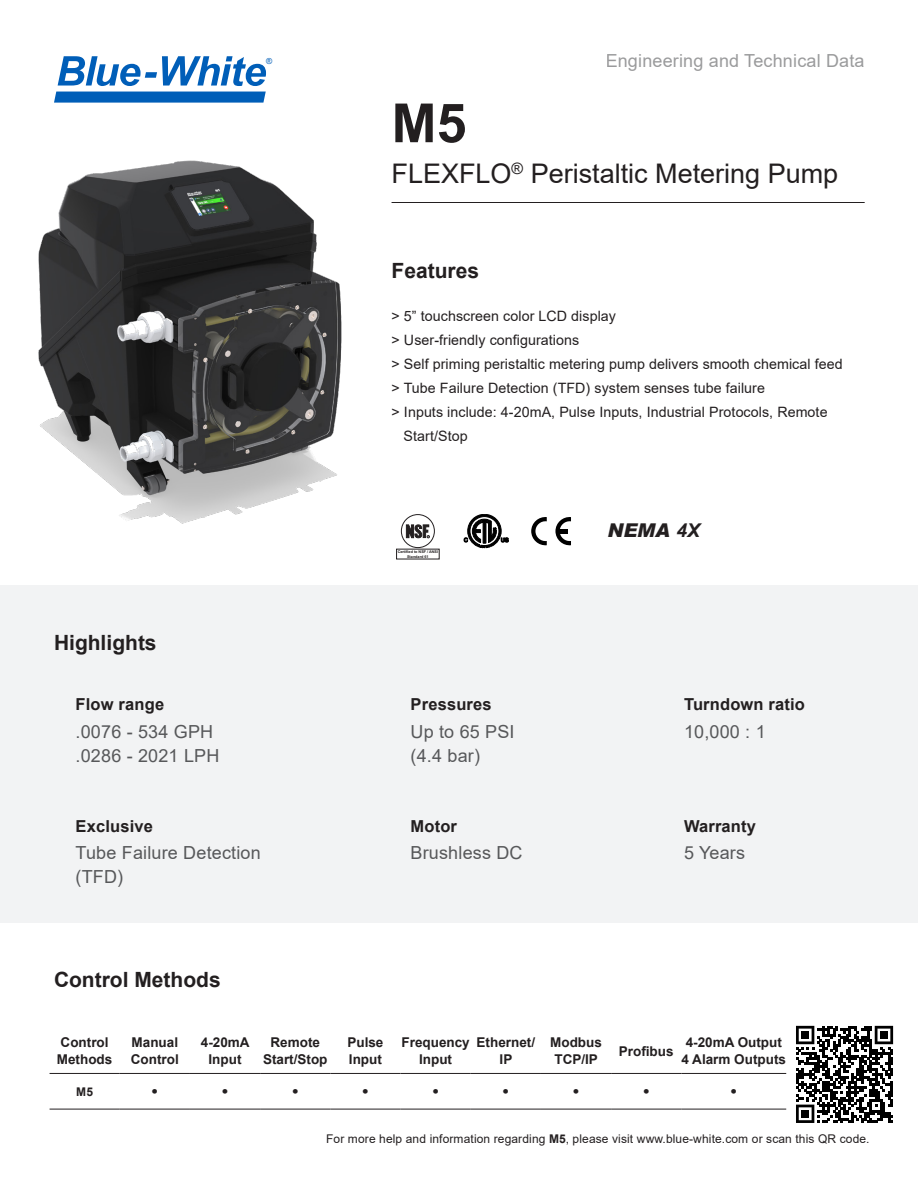
<style>
.page{position:relative;width:918px;height:1188px;background:#fff}
.page>*{position:absolute;margin:0;border:0;box-sizing:border-box;transform-origin:0 0}
.t1{font:700 54px "Arial";color:#231f20}
.t2{font:27px "Arial";color:#231f20}
.t3{font:700 21px "Arial";color:#231f20}
.t4{font:italic 900 19.05px "Arial";color:#231f20}
.t5{font:18px/24px "Arial";letter-spacing:.01em;color:#57585a}
.t6{font:700 16.5px "Arial";letter-spacing:.01em;color:#231f20}
.t7{font:14.25px "Arial";letter-spacing:.005em;color:#231f20}
.t8{font:700 13.5px/16.2px "Arial";color:#231f20;text-align:center}
.t9{font:12px "Arial";letter-spacing:.01em;color:#231f20}
.t10{font:700 12px "Arial";color:#231f20}
.t11{font:8.25px "Arial";color:#005eb8}
.t12{font:700 3.75px/4.2px "Arial";color:#231f20;text-align:center}
.s1{font-weight:700}
</style>
<div class="page">
<img style="left:38px;top:160px;width:354px;height:364px">
<div style="left:0;top:585px;width:918px;height:338px;background:#f2f3f4"></div>
<svg style="left:58px;top:56px;width:208px;height:30px"></svg>
<svg style="left:54px;top:92px;width:212px;height:11px"></svg>
<div style="left:401px;top:514px;width:34px;height:34px;border:1px solid #231f20;border-radius:50%"></div>
<svg style="left:406px;top:524px;width:24px;height:14px"></svg>
<hr style="left:50px;top:1073px;width:70px;height:1px;background:#231f20">
<hr style="left:120px;top:1073px;width:70px;height:1px;background:#231f20">
<hr style="left:190px;top:1073px;width:70px;height:1px;background:#231f20">
<hr style="left:260px;top:1073px;width:70px;height:1px;background:#231f20">
<hr style="left:330px;top:1073px;width:71px;height:1px;background:#231f20">
<hr style="left:401px;top:1073px;width:70px;height:1px;background:#231f20">
<hr style="left:471px;top:1073px;width:70px;height:1px;background:#231f20">
<hr style="left:541px;top:1073px;width:70px;height:1px;background:#231f20">
<hr style="left:611px;top:1073px;width:70px;height:1px;background:#231f20">
<hr style="left:681px;top:1073px;width:105px;height:1px;background:#231f20">
<hr style="left:50px;top:1109px;width:70px;height:1px;background:#231f20">
<hr style="left:120px;top:1109px;width:70px;height:1px;background:#231f20">
<hr style="left:190px;top:1109px;width:70px;height:1px;background:#231f20">
<hr style="left:260px;top:1109px;width:70px;height:1px;background:#231f20">
<hr style="left:330px;top:1109px;width:71px;height:1px;background:#231f20">
<hr style="left:401px;top:1109px;width:70px;height:1px;background:#231f20">
<hr style="left:471px;top:1109px;width:70px;height:1px;background:#231f20">
<hr style="left:541px;top:1109px;width:70px;height:1px;background:#231f20">
<hr style="left:611px;top:1109px;width:70px;height:1px;background:#231f20">
<hr style="left:681px;top:1109px;width:105px;height:1px;background:#231f20">
<hr style="left:392px;top:202px;width:473px;height:1px;background:#231f20">
<svg style="left:796px;top:1026px;width:97px;height:97px"></svg>
<div style="left:801px;top:1031px;width:8px;height:8px;background:#000"></div>
<div style="left:880px;top:1031px;width:8px;height:8px;background:#000"></div>
<div style="left:801px;top:1110px;width:8px;height:8px;background:#000"></div>
<svg style="left:531px;top:517px;width:16px;height:29px"></svg>
<svg style="left:555px;top:517px;width:16px;height:29px"></svg>
<svg style="left:464px;top:514px;width:45px;height:34px"></svg>
<p class="t11" style="left:266px;top:56px;width:8px">®</p>
<p class="t3" style="left:54px;top:628px;width:104px">Highlights</p>
<p class="t6" style="left:76px;top:693px;width:90px">Flow range</p>
<p class="t5" style="left:76px;top:720px;width:139px">.0076 - 534 GPH</p>
<p class="t5" style="left:76px;top:744px;width:145px">.0286 - 2021 LPH</p>
<p class="t1" style="left:392px;top:85px;width:77px">M5</p>
<p class="t5" style="left:606px;top:49px;width:261px">Engineering and Technical Data</p>
<p class="t2" style="left:392px;top:155px;width:448px">FLEXFLO<sup>®</sup> Peristaltic Metering Pump</p>
<p class="t3" style="left:392px;top:256px;width:89px">Features</p>
<p class="t7" style="left:392px;top:307px;width:226px">&gt; 5” touchscreen color LCD display</p>
<p class="t7" style="left:392px;top:331px;width:189px">&gt; User-friendly configurations</p>
<p class="t7" style="left:392px;top:355px;width:453px">&gt; Self priming peristaltic metering pump delivers smooth chemical feed</p>
<p class="t7" style="left:392px;top:379px;width:375px">&gt; Tube Failure Detection (TFD) system senses tube failure</p>
<p class="t7" style="left:392px;top:403px;width:438px">&gt; Inputs include: 4-20mA, Pulse Inputs, Industrial Protocols, Remote</p>
<p class="t7" style="left:404px;top:427px;width:66px">Start/Stop</p>
<p class="t12" style="left:398px;top:550px;width:42px">Certified to NSF / ANSI<br>Standard 61</p>
<p class="t6" style="left:411px;top:693px;width:83px">Pressures</p>
<p class="t5" style="left:411px;top:720px;width:106px">Up to 65 PSI</p>
<p class="t5" style="left:411px;top:744px;width:71px">(4.4 bar)</p>
<p class="t4" style="left:608px;top:519px;width:94px">NEMA <span class="s1">4X</span></p>
<p class="t6" style="left:684px;top:693px;width:123px">Turndown ratio</p>
<p class="t5" style="left:684px;top:720px;width:83px">10,000 : 1</p>
<p class="t6" style="left:76px;top:814px;width:79px">Exclusive</p>
<p class="t6" style="left:411px;top:814px;width:48px">Motor</p>
<p class="t5" style="left:411px;top:840px;width:113px">Brushless DC</p>
<p class="t6" style="left:684px;top:814px;width:74px">Warranty</p>
<p class="t5" style="left:76px;top:840px;width:187px">Tube Failure Detection (TFD)</p>
<p class="t5" style="left:684px;top:840px;width:63px">5 Years</p>
<p class="t3" style="left:54px;top:965px;width:168px">Control Methods</p>
<p class="t8" style="left:57px;top:1035px;width:57px;text-align:left">Control<br>Methods</p>
<p class="t8" style="left:131px;top:1035px;width:49px;text-align:left">Manual<br>Control</p>
<p class="t8" style="left:201px;top:1035px;width:50px">4-20mA<br>Input</p>
<p class="t8" style="left:263px;top:1035px;width:66px">Remote<br>Start/Stop</p>
<p class="t8" style="left:347px;top:1035px;width:38px">Pulse</p>
<p class="t8" style="left:349px;top:1051px;width:34px">Input</p>
<p class="t8" style="left:402px;top:1035px;width:70px">Frequency<br>Input</p>
<p class="t8" style="left:477px;top:1035px;width:60px">Ethernet/<br>IP</p>
<p class="t8" style="left:550px;top:1035px;width:53px">Modbus<br>TCP/IP</p>
<p class="t8" style="left:619px;top:1043px;width:56px">Profibus</p>
<p class="t8" style="left:686px;top:1035px;width:98px">4-20mA Output</p>
<p class="t8" style="left:682px;top:1051px;width:106px">4 Alarm Outputs</p>
<p class="t10" style="left:76px;top:1083px;width:18px">M5</p>
<p class="t6" style="left:152px;top:1080px;width:7px">•</p>
<p class="t6" style="left:222px;top:1080px;width:7px">•</p>
<p class="t6" style="left:292px;top:1080px;width:7px">•</p>
<p class="t6" style="left:363px;top:1080px;width:7px">•</p>
<p class="t6" style="left:433px;top:1080px;width:7px">•</p>
<p class="t6" style="left:503px;top:1080px;width:7px">•</p>
<p class="t6" style="left:573px;top:1080px;width:7px">•</p>
<p class="t6" style="left:643px;top:1080px;width:7px">•</p>
<p class="t6" style="left:731px;top:1080px;width:7px">•</p>
<p class="t9" style="left:326px;top:1130px;width:545px">For more help and information regarding <span class="s1">M5</span>, please visit www.blue-white.com or scan this QR code.</p>
</div>
